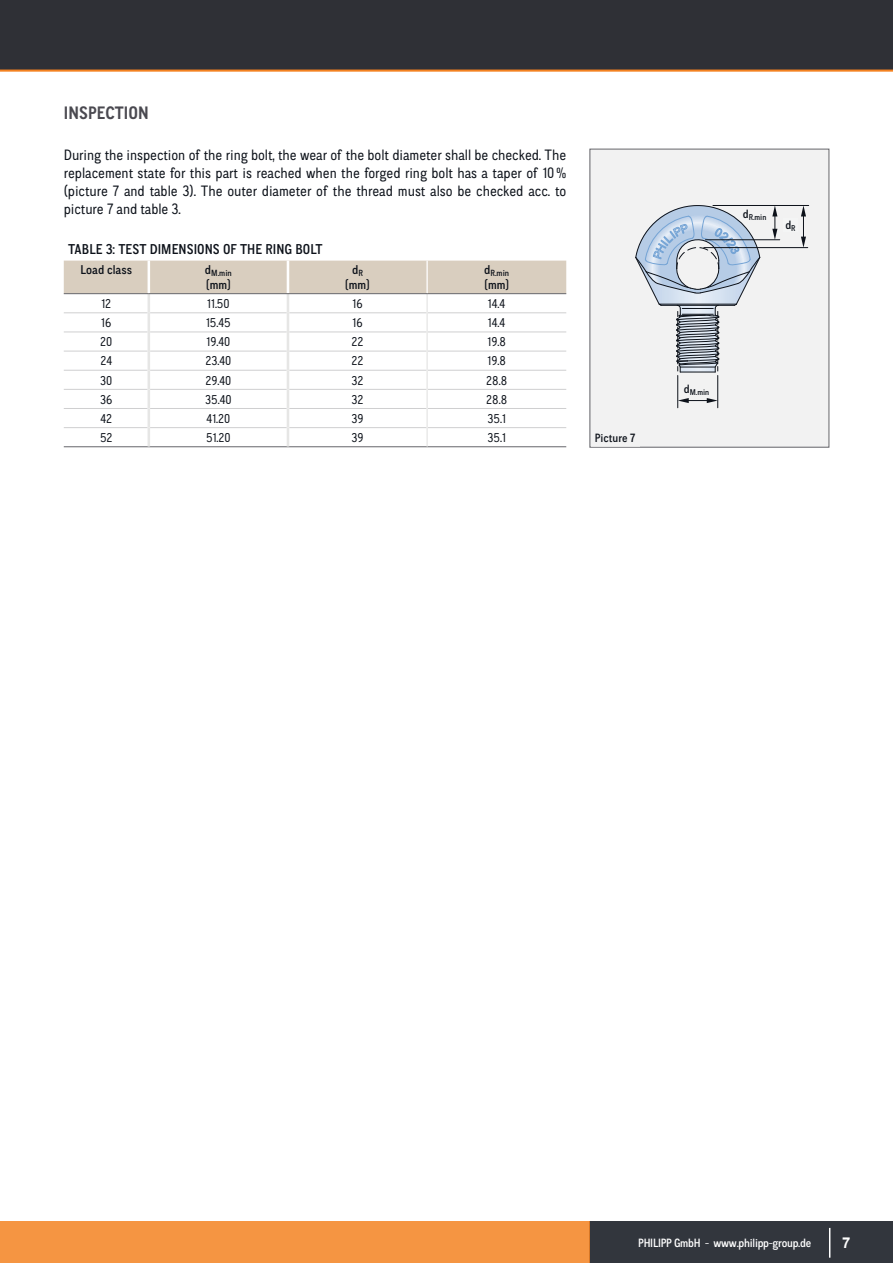
<style>
.page{position:relative;width:893px;height:1263px;background:#fff}
.page>*{position:absolute;margin:0;border:0;box-sizing:border-box;transform-origin:0 0}
.t1{font:700 18px "CA Normal";letter-spacing:.005em;color:#4a4950}
.t2{font:15px/18px "CA Normal";letter-spacing:-.005em;color:#0d121a;text-align:justify}
.t3{font:700 15px "Arial";color:#fff}
.t4{font:500 14.25px "CA Normal";letter-spacing:.005em;color:#0d121a}
.t5{font:12.75px "CA Normal";color:#0d121a}
.t6{font:500 12.75px/15px "CA Normal";color:#0d121a;text-align:center}
.t7{font:500 12px "CA Normal";letter-spacing:-.02em;color:#fff}
.t8{font:500 12px "CA Normal";color:#0d121a}
.t9{font:500 8.85px "CA Normal";color:#0d121a}
.t10{font:500 8.4px "CA Normal";color:#0d121a}
</style>
<div class="page">
<div style="left:0;top:0;width:893px;height:71px;background:#2f3036"></div>
<div style="left:590px;top:1221px;width:303px;height:42px;background:#32363d"></div>
<hr style="left:829px;top:1228px;width:1px;height:30px;background:#fff">
<div style="left:0;top:1221px;width:590px;height:42px;background:#f59542"></div>
<hr style="left:0;top:70px;width:893px;height:2px;background:#f48221">
<svg style="left:64px;top:260px;width:502px;height:186px"></svg>
<hr style="left:64px;top:408px;width:84px;height:1px;background:#cfcfd0">
<hr style="left:150px;top:408px;width:137px;height:1px;background:#cfcfd0">
<hr style="left:289px;top:408px;width:137px;height:1px;background:#cfcfd0">
<hr style="left:428px;top:408px;width:138px;height:1px;background:#cfcfd0">
<hr style="left:64px;top:427px;width:84px;height:1px;background:#cfcfd0">
<hr style="left:64px;top:446px;width:85px;height:1px;background:#66666b">
<hr style="left:150px;top:427px;width:137px;height:1px;background:#cfcfd0">
<hr style="left:149px;top:446px;width:139px;height:1px;background:#66666b">
<hr style="left:289px;top:427px;width:137px;height:1px;background:#cfcfd0">
<hr style="left:288px;top:446px;width:139px;height:1px;background:#66666b">
<hr style="left:428px;top:427px;width:138px;height:1px;background:#cfcfd0">
<hr style="left:427px;top:446px;width:139px;height:1px;background:#66666b">
<hr style="left:426px;top:408px;width:2px;height:20px;background:#e6e6e5">
<svg style="left:426px;top:428px;width:2px;height:18px"></svg>
<hr style="left:287px;top:408px;width:2px;height:20px;background:#e6e6e5">
<svg style="left:287px;top:428px;width:2px;height:18px"></svg>
<svg style="left:64px;top:261px;width:502px;height:147px"></svg>
<hr style="left:148px;top:408px;width:2px;height:20px;background:#e6e6e5">
<svg style="left:148px;top:428px;width:2px;height:18px"></svg>
<hr style="left:64px;top:293px;width:85px;height:1px;background:#66666b">
<hr style="left:149px;top:293px;width:139px;height:1px;background:#66666b">
<hr style="left:288px;top:293px;width:139px;height:1px;background:#66666b">
<hr style="left:427px;top:293px;width:139px;height:1px;background:#66666b">
<div style="left:590px;top:149px;width:239px;height:298px;background:#f2f2f2"></div>
<hr style="left:680px;top:372px;width:35px;height:1px;background:#0d121a">
<hr style="left:713px;top:205px;width:96px;height:1px;background:#0d121a">
<svg style="left:772px;top:206px;width:5px;height:33px"></svg>
<svg style="left:801px;top:206px;width:5px;height:41px"></svg>
<hr style="left:704px;top:247px;width:104px;height:1px;background:#0d121a">
<hr style="left:705px;top:239px;width:75px;height:1px;background:#0d121a">
<hr style="left:717px;top:375px;width:1px;height:33px;background:#0d121a">
<hr style="left:677px;top:375px;width:1px;height:33px;background:#0d121a">
<svg style="left:678px;top:398px;width:40px;height:5px"></svg>
<svg style="left:635px;top:205px;width:126px;height:167px"></svg>
<p class="t1" style="left:64px;top:100px;width:86px">INSPECTION</p>
<p class="t2" style="left:64px;top:145px;width:504px">During the inspection of the ring bolt, the wear of the bolt diameter shall be checked. The replacement state for this part is reached when the forged ring bolt has a taper of 10 % (picture 7 and table 3). The outer diameter of the thread must also be checked acc. to picture 7 and table 3.</p>
<p class="t4" style="left:68px;top:240px;width:256px">TABLE 3: TEST DIMENSIONS OF THE RING BOLT</p>
<p class="t6" style="left:81px;top:262px;width:53px">Load class</p>
<p class="t9" style="left:205px;top:267px;width:28px"><sup>d</sup>M.min</p>
<p class="t6" style="left:206px;top:277px;width:26px">[mm]</p>
<p class="t6" style="left:345px;top:262px;width:26px">d<sub>R </sub>[mm]</p>
<p class="t9" style="left:484px;top:267px;width:27px"><sup>d</sup>R.min</p>
<p class="t6" style="left:484px;top:277px;width:26px">[mm]</p>
<p class="t5" style="left:101px;top:295px;width:11px">12</p>
<p class="t5" style="left:207px;top:295px;width:24px">11.50</p>
<p class="t5" style="left:352px;top:295px;width:12px">16</p>
<p class="t5" style="left:488px;top:295px;width:19px">14.4</p>
<p class="t5" style="left:101px;top:314px;width:12px">16</p>
<p class="t5" style="left:206px;top:314px;width:26px">15.45</p>
<p class="t5" style="left:352px;top:314px;width:12px">16</p>
<p class="t5" style="left:488px;top:314px;width:19px">14.4</p>
<p class="t5" style="left:100px;top:333px;width:14px">20</p>
<p class="t5" style="left:207px;top:333px;width:25px">19.40</p>
<p class="t5" style="left:352px;top:333px;width:13px">22</p>
<p class="t5" style="left:488px;top:333px;width:20px">19.8</p>
<p class="t5" style="left:100px;top:352px;width:13px">24</p>
<p class="t5" style="left:205px;top:352px;width:27px">23.40</p>
<p class="t5" style="left:352px;top:352px;width:13px">22</p>
<p class="t5" style="left:488px;top:352px;width:20px">19.8</p>
<p class="t5" style="left:100px;top:372px;width:14px">30</p>
<p class="t5" style="left:206px;top:372px;width:27px">29.40</p>
<p class="t5" style="left:352px;top:372px;width:13px">32</p>
<p class="t5" style="left:486px;top:372px;width:22px">28.8</p>
<p class="t5" style="left:100px;top:391px;width:14px">36</p>
<p class="t5" style="left:205px;top:391px;width:28px">35.40</p>
<p class="t5" style="left:352px;top:391px;width:13px">32</p>
<p class="t5" style="left:486px;top:391px;width:22px">28.8</p>
<p class="t5" style="left:100px;top:410px;width:13px">42</p>
<p class="t5" style="left:207px;top:410px;width:25px">41.20</p>
<p class="t5" style="left:352px;top:410px;width:13px">39</p>
<p class="t5" style="left:487px;top:410px;width:20px">35.1</p>
<p class="t5" style="left:100px;top:429px;width:14px">52</p>
<p class="t5" style="left:206px;top:429px;width:26px">51.20</p>
<p class="t5" style="left:352px;top:429px;width:13px">39</p>
<p class="t5" style="left:487px;top:429px;width:20px">35.1</p>
<p class="t8" style="left:595px;top:430px;width:42px">Picture 7</p>
<p class="t10" style="left:743px;top:212px;width:25px"><sup>d</sup>R.min</p>
<p class="t8" style="left:785px;top:217px;width:12px">d<sub>R</sub></p>
<p class="t10" style="left:684px;top:386px;width:27px"><sup>d</sup>M.min</p>
<p class="t7" style="left:638px;top:1235px;width:174px">PHILIPP GmbH - www.philipp-group.de</p>
<p class="t3" style="left:842px;top:1232px;width:10px">7</p>
</div>
